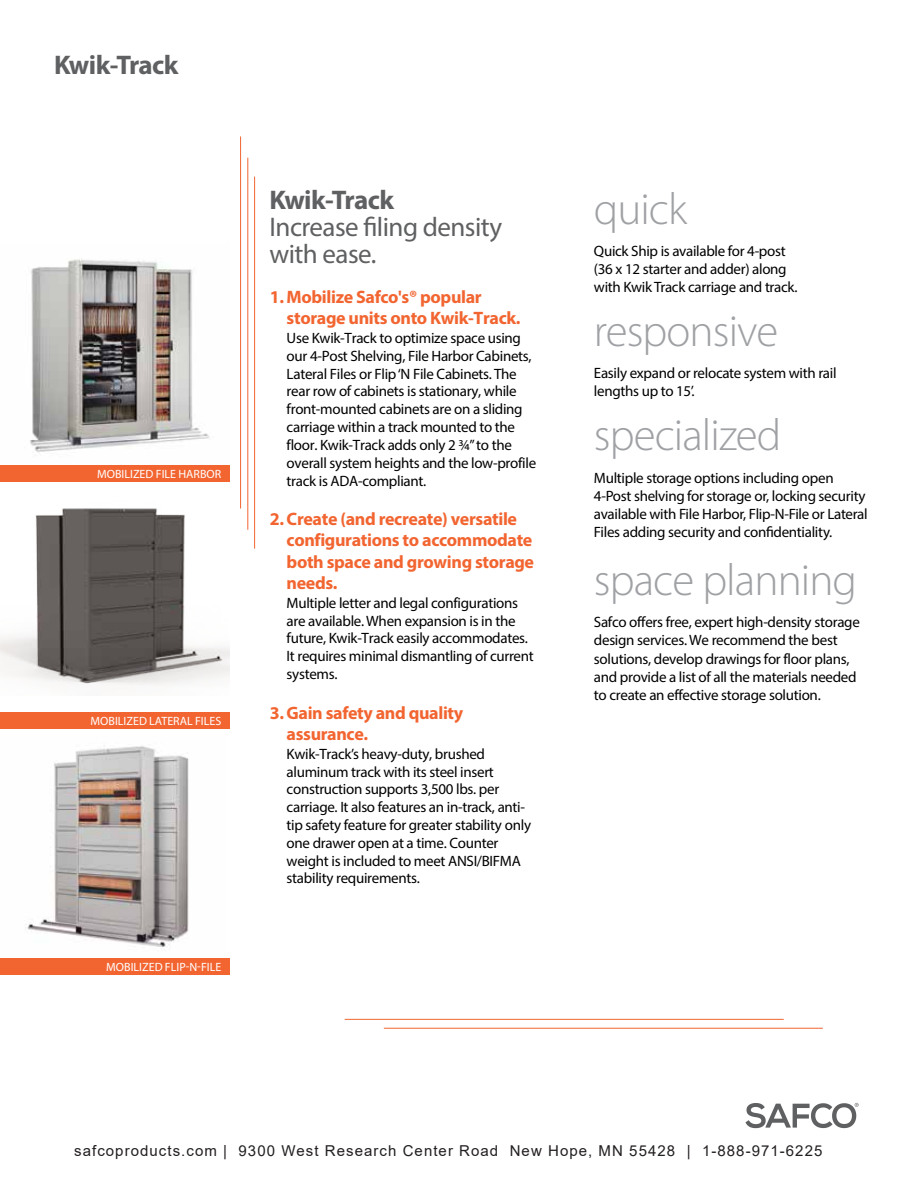
<style>
.page{position:relative;width:918px;height:1188px;background:#fff}
.page>*{position:absolute;margin:0;border:0;box-sizing:border-box;transform-origin:0 0}
.t1{font:300 45px "Myriad Pro";letter-spacing:-.02em;color:#9fa1a4}
.t2{font:27px/27px "Myriad Pro";letter-spacing:-.02em;color:#5f6062}
.t3{font:700 27px "Myriad Pro";letter-spacing:-.02em;color:#5f6062}
.t4{font:700 18px/21.3px "Myriad Pro";letter-spacing:-.02em;color:#f26531}
.t5{font:15px/17.9px "Myriad Pro";letter-spacing:-.02em;color:#000}
.t6{font:15px "Arial";letter-spacing:.07em;color:#231f20}
.t7{font:12px "Myriad Pro";color:#fff}
</style>
<div class="page">
<hr style="left:384px;top:1028px;width:439px;height:1px;background:#f26531">
<hr style="left:345px;top:1019px;width:439px;height:1px;background:#f26531">
<hr style="left:247px;top:158px;width:1px;height:372px;background:#f26531">
<hr style="left:254px;top:177px;width:1px;height:372px;background:#f26531">
<hr style="left:240px;top:136px;width:1px;height:373px;background:#f26531">
<img style="left:0;top:508px;width:229px;height:177px">
<img style="left:0;top:746px;width:225px;height:213px">
<img style="left:30px;top:258px;width:180px;height:195px">
<div style="left:0;top:959px;width:229px;height:16px;background:#f26531"></div>
<div style="left:0;top:712px;width:229px;height:17px;background:#f26531"></div>
<div style="left:0;top:465px;width:229px;height:17px;background:#f26531"></div>
<img style="left:745px;top:1102px;width:114px;height:27px">
<h2 class="t3" style="left:54px;top:48px;width:126px">Kwik-Track</h2>
<p class="t7" style="left:97px;top:467px;width:126px">MOBILIZED FILE HARBOR</p>
<p class="t7" style="left:91px;top:713px;width:132px">MOBILIZED LATERAL FILES</p>
<p class="t7" style="left:106px;top:960px;width:116px">MOBILIZED FLIP-N-FILE</p>
<h2 class="t3" style="left:269px;top:183px;width:126px">Kwik-Track</h2>
<h2 class="t2" style="left:269px;top:213px;width:234px">Increase filing density with ease.</h2>
<p class="t4" style="left:287px;top:286px;width:235px;text-indent:-17px">1. Mobilize Safco's® popular storage units onto Kwik-Track.</p>
<p class="t5" style="left:287px;top:329px;width:251px">Use Kwik-Track to optimize space using our 4-Post Shelving, File Harbor Cabinets, Lateral Files or Flip ‘N File Cabinets. The rear row of cabinets is stationary, while front-mounted cabinets are on a sliding carriage within a track mounted to the floor. Kwik-Track adds only 2 ¾” to the overall system heights and the low-profile track is ADA-compliant.</p>
<p class="t4" style="left:287px;top:508px;width:249px;text-indent:-17px">2. Create (and recreate) versatile configurations to accommodate both space and growing storage needs.</p>
<p class="t5" style="left:287px;top:594px;width:249px">Multiple letter and legal configurations are available. When expansion is in the future, Kwik-Track easily accommodates.<br>It requires minimal dismantling of current systems.</p>
<p class="t4" style="left:287px;top:701px;width:178px;text-indent:-17px">3. Gain safety and quality assurance.</p>
<p class="t5" style="left:287px;top:745px;width:246px">Kwik-Track’s heavy-duty, brushed aluminum track with its steel insert construction supports 3,500 lbs. per carriage. It also features an in-track, anti&shy;tip safety feature for greater stability only one drawer open at a time. Counter weight is included to meet ANSI/BIFMA stability requirements.</p>
<h1 class="t1" style="left:594px;top:184px;width:95px">quick</h1>
<p class="t5" style="left:594px;top:242px;width:205px">Quick Ship is available for 4-post (36 x 12 starter and adder) along with Kwik Track carriage and track.</p>
<h1 class="t1" style="left:594px;top:307px;width:186px">responsive</h1>
<p class="t5" style="left:594px;top:364px;width:244px">Easily expand or relocate system with rail lengths up to 15’.</p>
<h1 class="t1" style="left:594px;top:411px;width:189px">specialized</h1>
<p class="t5" style="left:594px;top:468px;width:275px">Multiple storage options including open 4-Post shelving for storage or, locking security available with File Harbor, Flip-N-File or Lateral Files adding security and confidentiality.</p>
<h1 class="t1" style="left:594px;top:555px;width:265px">space planning</h1>
<p class="t5" style="left:594px;top:613px;width:267px;line-height:18.3px">Safco offers free, expert high-density storage design services. We recommend the best solutions, develop drawings for floor plans, and provide a list of all the materials needed to create an effective storage solution.</p>
<p class="t6" style="left:74px;top:1141px;width:750px">safcoproducts.com | 9300 West Research Center Road New Hope, MN 55428 | 1-888-971-6225</p>
</div>
